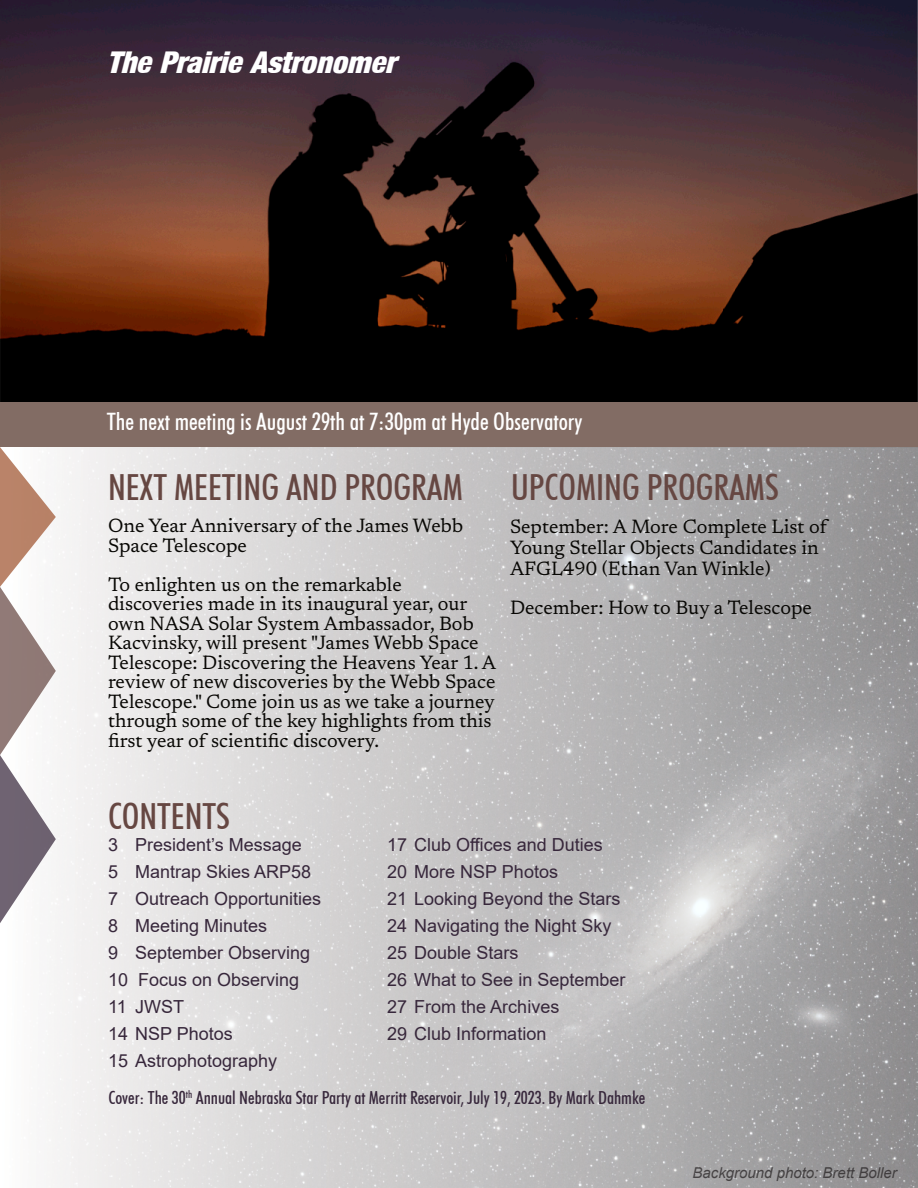
<style>
.page{position:relative;width:918px;height:1188px;background:#fff}
.page>*{position:absolute;margin:0;border:0;box-sizing:border-box;transform-origin:0 0}
.t1{font:500 condensed 36px "Futura BT";color:#664742}
.t2{font:italic 30px "Basic Sans Heavy SF Bold";color:#fff}
.t3{font:500 condensed 24px "Futura BT";color:#fff}
.t4{font:19.5px/19.5px "Newsreader";color:#080704}
.t5{font:18px/27px "Arial";color:#37273b}
.t6{font:500 condensed 18px "Futura BT";color:#37273b}
.t7{font:italic 15px "Arial";color:rgb(35 31 32/.73)}
</style>
<div class="page">
<img style="left:0;top:0;width:918px;height:402px">
<div style="left:0;top:402px;width:918px;height:45px;background:#826c64"></div>
<img style="left:47px;top:447px;width:871px;height:741px">
<svg style="left:917px;top:0;width:1px;height:78px"></svg>
<svg style="left:0;top:447px;width:56px;height:476px"></svg>
<h2 class="t2" style="left:107px;top:51px;width:290px">The Prairie Astronomer</h2>
<p class="t3" style="left:256px;top:412px;width:90px">October 25<sup>th</sup></p>
<p class="t3" style="left:107px;top:412px;width:477px">The next meeting is August 29th at 7:30pm at Hyde Observatory</p>
<h1 class="t1" style="left:108px;top:473px;width:356px">NEXT MEETING AND PROGRAM</h1>
<h1 class="t1" style="left:511px;top:473px;width:269px">UPCOMING PROGRAMS</h1>
<p class="t4" style="left:108px;top:518px;width:357px">One Year Anniversary of the James Webb<br>Space Telescope</p>
<p class="t4" style="left:108px;top:576px;width:390px">To enlighten us on the remarkable discoveries made in its inaugural year, our own NASA Solar System Ambassador, Bob Kacvinsky, will present "James Webb Space Telescope: Discovering the Heavens Year 1. A review of new discoveries by the Webb Space Telescope." Come join us as we take a journey through some of the key highlights from this first year of scientific discovery.</p>
<p class="t4" style="left:510px;top:518px;width:319px;line-height:21px">September: A More Complete List of<br>Young Stellar Objects Candidates in<br>AFGL490 (Ethan Van Winkle)</p>
<p class="t4" style="left:510px;top:600px;width:303px">December: How to Buy a Telescope</p>
<h1 class="t1" style="left:108px;top:802px;width:124px">CONTENTS</h1>
<p class="t5" style="left:108px;top:833px;width:215px">3 President’s Message<br>5 Mantrap Skies ARP58<br>7 Outreach Opportunities<br>8 Meeting Minutes<br>9 September Observing<br>10 Focus on Observing<br>11 JWST<br>14 NSP Photos<br>15 Astrophotography</p>
<p class="t5" style="left:387px;top:833px;width:240px">17 Club Offices and Duties<br>20 More NSP Photos<br>21 Looking Beyond the Stars<br>24 Navigating the Night Sky<br>25 Double Stars<br>26 What to See in September<br>27 From the Archives<br>29 Club Information</p>
<p class="t6" style="left:109px;top:1091px;width:538px">Cover: The 30<sup>th</sup> Annual Nebraska Star Party at Merritt Reservoir, July 19, 2023. By Mark Dahmke</p>
<p class="t7" style="left:693px;top:1167px;width:206px">Background photo: Brett Boller</p>
</div>
